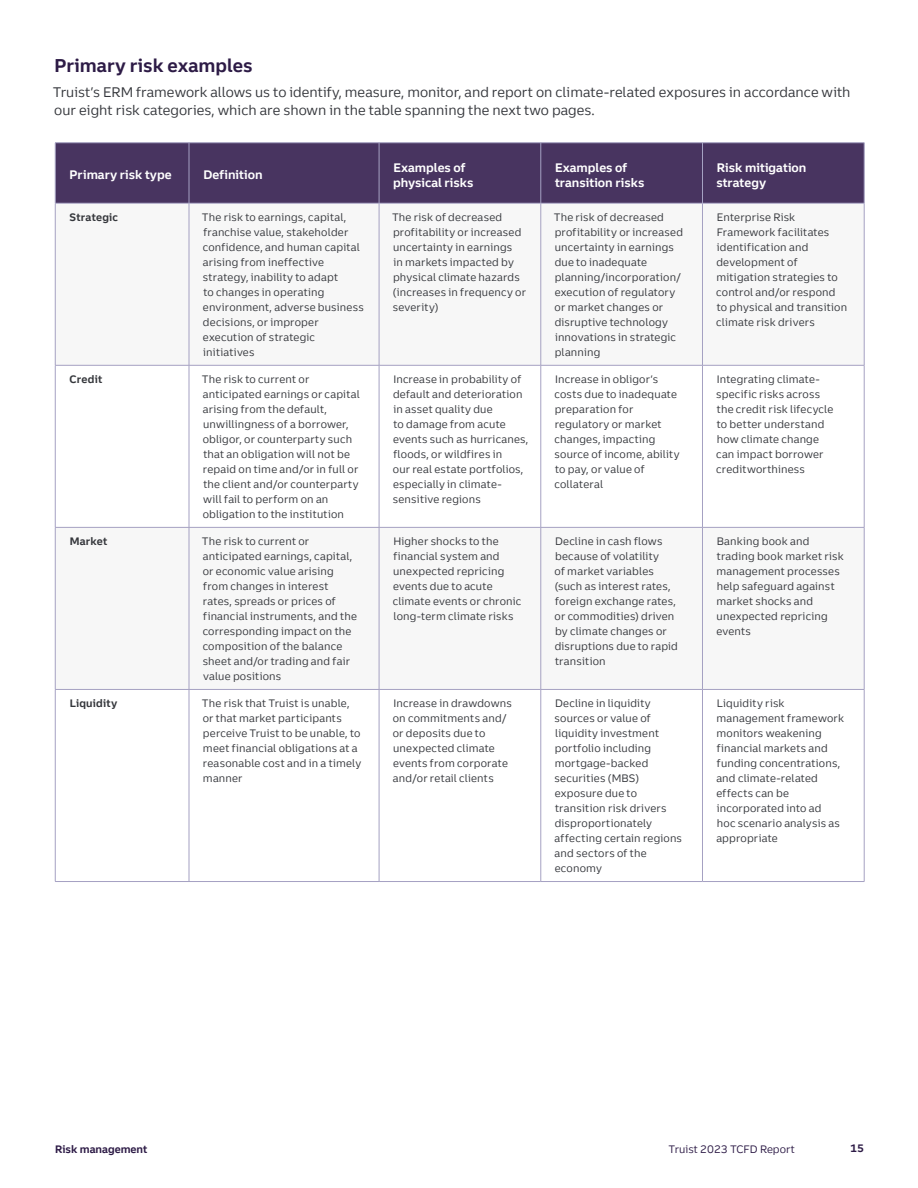
<style>
.page{position:relative;width:918px;height:1188px;background:#fff}
.page>*{position:absolute;margin:0;border:0;box-sizing:border-box;transform-origin:0 0}
.t1{font:700 18px "Truist Trio";color:#2d1b46}
.t2{font:13.5px/18px "Truist Trio";color:#34363b}
.t3{font:700 12px/15px "Truist Trio";color:#fff}
.t4{font:10.5px/15px "Truist Trio";letter-spacing:.015em;color:#34363b}
.t5{font:700 10.5px "Truist Trio";letter-spacing:.02em;color:#34363b}
.t6{font:10.5px "Truist Trio";color:#2d1b46}
.t7{font:700 10.5px "Truist Trio";color:#2d1b46}
</style>
<div class="page">
<div style="left:56px;top:143px;width:808px;height:60px;background:#483460"></div>
<svg style="left:56px;top:204px;width:808px;height:485px"></svg>
<hr style="left:55px;top:142px;width:134px;height:1px;background:#a5a1c2">
<hr style="left:55px;top:143px;width:1px;height:60px;background:#a5a1c2">
<hr style="left:189px;top:142px;width:190px;height:1px;background:#a5a1c2">
<hr style="left:189px;top:143px;width:1px;height:60px;background:#a5a1c2">
<hr style="left:379px;top:142px;width:162px;height:1px;background:#a5a1c2">
<hr style="left:379px;top:143px;width:1px;height:60px;background:#a5a1c2">
<hr style="left:541px;top:142px;width:161px;height:1px;background:#a5a1c2">
<hr style="left:541px;top:143px;width:1px;height:60px;background:#a5a1c2">
<hr style="left:702px;top:142px;width:162px;height:1px;background:#a5a1c2">
<hr style="left:702px;top:143px;width:1px;height:60px;background:#a5a1c2">
<hr style="left:864px;top:143px;width:1px;height:60px;background:#a5a1c2">
<hr style="left:55px;top:203px;width:134px;height:1px;background:#a5a1c2">
<hr style="left:189px;top:203px;width:190px;height:1px;background:#a5a1c2">
<hr style="left:379px;top:203px;width:162px;height:1px;background:#a5a1c2">
<hr style="left:541px;top:203px;width:161px;height:1px;background:#a5a1c2">
<hr style="left:702px;top:203px;width:162px;height:1px;background:#a5a1c2">
<hr style="left:55px;top:203px;width:1px;height:162px;background:#a5a1c2">
<hr style="left:189px;top:203px;width:1px;height:162px;background:#a5a1c2">
<hr style="left:379px;top:203px;width:1px;height:162px;background:#a5a1c2">
<hr style="left:541px;top:203px;width:1px;height:162px;background:#a5a1c2">
<hr style="left:702px;top:203px;width:1px;height:162px;background:#a5a1c2">
<hr style="left:864px;top:203px;width:1px;height:162px;background:#a5a1c2">
<hr style="left:55px;top:365px;width:134px;height:1px;background:#a5a1c2">
<hr style="left:55px;top:365px;width:1px;height:162px;background:#a5a1c2">
<hr style="left:189px;top:365px;width:190px;height:1px;background:#a5a1c2">
<hr style="left:189px;top:365px;width:1px;height:162px;background:#a5a1c2">
<hr style="left:379px;top:365px;width:162px;height:1px;background:#a5a1c2">
<hr style="left:379px;top:365px;width:1px;height:162px;background:#a5a1c2">
<hr style="left:541px;top:365px;width:161px;height:1px;background:#a5a1c2">
<hr style="left:541px;top:365px;width:1px;height:162px;background:#a5a1c2">
<hr style="left:702px;top:365px;width:162px;height:1px;background:#a5a1c2">
<hr style="left:702px;top:365px;width:1px;height:162px;background:#a5a1c2">
<hr style="left:864px;top:365px;width:1px;height:162px;background:#a5a1c2">
<hr style="left:55px;top:527px;width:134px;height:1px;background:#a5a1c2">
<hr style="left:55px;top:528px;width:1px;height:161px;background:#a5a1c2">
<hr style="left:189px;top:527px;width:190px;height:1px;background:#a5a1c2">
<hr style="left:189px;top:528px;width:1px;height:161px;background:#a5a1c2">
<hr style="left:379px;top:527px;width:162px;height:1px;background:#a5a1c2">
<hr style="left:379px;top:528px;width:1px;height:161px;background:#a5a1c2">
<hr style="left:541px;top:527px;width:161px;height:1px;background:#a5a1c2">
<hr style="left:541px;top:528px;width:1px;height:161px;background:#a5a1c2">
<hr style="left:702px;top:527px;width:162px;height:1px;background:#a5a1c2">
<hr style="left:702px;top:528px;width:1px;height:161px;background:#a5a1c2">
<hr style="left:864px;top:528px;width:1px;height:161px;background:#a5a1c2">
<hr style="left:55px;top:689px;width:134px;height:1px;background:#a5a1c2">
<hr style="left:55px;top:690px;width:1px;height:191px;background:#a5a1c2">
<hr style="left:189px;top:689px;width:190px;height:1px;background:#a5a1c2">
<hr style="left:189px;top:690px;width:1px;height:191px;background:#a5a1c2">
<hr style="left:379px;top:689px;width:162px;height:1px;background:#a5a1c2">
<hr style="left:379px;top:690px;width:1px;height:191px;background:#a5a1c2">
<hr style="left:541px;top:689px;width:161px;height:1px;background:#a5a1c2">
<hr style="left:541px;top:690px;width:1px;height:191px;background:#a5a1c2">
<hr style="left:702px;top:689px;width:162px;height:1px;background:#a5a1c2">
<hr style="left:702px;top:690px;width:1px;height:191px;background:#a5a1c2">
<hr style="left:864px;top:690px;width:1px;height:191px;background:#a5a1c2">
<hr style="left:55px;top:881px;width:134px;height:1px;background:#a5a1c2">
<hr style="left:189px;top:881px;width:190px;height:1px;background:#a5a1c2">
<hr style="left:379px;top:881px;width:162px;height:1px;background:#a5a1c2">
<hr style="left:541px;top:881px;width:161px;height:1px;background:#a5a1c2">
<hr style="left:702px;top:881px;width:162px;height:1px;background:#a5a1c2">
<h1 class="t1" style="left:54px;top:54px;width:200px">Primary risk examples</h1>
<p class="t2" style="left:53px;top:83px;width:799px">Truist’s ERM framework allows us to identify, measure, monitor, and report on climate-related exposures in accordance with our eight risk categories, which are shown in the table spanning the next two pages.</p>
<p class="t3" style="left:70px;top:167px;width:104px">Primary risk type</p>
<p class="t3" style="left:203px;top:167px;width:61px">Definition</p>
<p class="t3" style="left:393px;top:160px;width:82px">Examples of physical risks</p>
<p class="t3" style="left:555px;top:160px;width:91px">Examples of transition risks</p>
<p class="t3" style="left:716px;top:160px;width:92px">Risk mitigation strategy</p>
<p class="t5" style="left:70px;top:210px;width:50px">Strategic</p>
<p class="t4" style="left:202px;top:209px;width:163px">The risk to earnings, capital, franchise value, stakeholder confidence, and human capital arising from ineffective strategy, inability to adapt<br>to changes in operating environment, adverse business decisions, or improper execution of strategic initiatives</p>
<p class="t4" style="left:392px;top:209px;width:136px">The risk of decreased profitability or increased uncertainty in earnings<br>in markets impacted by physical climate hazards (increases in frequency or severity)</p>
<p class="t4" style="left:554px;top:209px;width:131px">The risk of decreased profitability or increased uncertainty in earnings due to inadequate planning/incorporation/ execution of regulatory or market changes or disruptive technology innovations in strategic planning</p>
<p class="t4" style="left:716px;top:209px;width:133px">Enterprise Risk<br>Framework facilitates identification and development of mitigation strategies to control and/or respond to physical and transition climate risk drivers</p>
<p class="t5" style="left:69px;top:372px;width:34px">Credit</p>
<p class="t4" style="left:202px;top:371px;width:159px">The risk to current or anticipated earnings or capital arising from the default, unwillingness of a borrower, obligor, or counterparty such that an obligation will not be repaid on time and/or in full or the client and/or counterparty will fail to perform on an obligation to the institution</p>
<p class="t4" style="left:393px;top:371px;width:137px">Increase in probability of default and deterioration in asset quality due<br>to damage from acute events such as hurricanes, floods, or wildfires in<br>our real estate portfolios, especially in climate&shy;sensitive regions</p>
<p class="t4" style="left:555px;top:371px;width:127px">Increase in obligor’s costs due to inadequate preparation for regulatory or market changes, impacting source of income, ability to pay, or value of collateral</p>
<p class="t4" style="left:716px;top:372px;width:119px">Integrating climate&shy;specific risks across the credit risk lifecycle to better understand how climate change can impact borrower creditworthiness</p>
<p class="t5" style="left:70px;top:535px;width:39px">Market</p>
<p class="t4" style="left:202px;top:534px;width:156px">The risk to current or anticipated earnings, capital, or economic value arising from changes in interest rates, spreads or prices of financial instruments, and the corresponding impact on the composition of the balance sheet and/or trading and fair value positions</p>
<p class="t4" style="left:393px;top:534px;width:130px">Higher shocks to the financial system and unexpected repricing events due to acute climate events or chronic long-term climate risks</p>
<p class="t4" style="left:555px;top:534px;width:125px">Decline in cash flows because of volatility<br>of market variables (such as interest rates, foreign exchange rates, or commodities) driven by climate changes or disruptions due to rapid transition</p>
<p class="t4" style="left:716px;top:534px;width:129px">Banking book and trading book market risk management processes help safeguard against market shocks and unexpected repricing events</p>
<p class="t5" style="left:70px;top:697px;width:49px">Liquidity</p>
<p class="t4" style="left:202px;top:696px;width:161px">The risk that Truist is unable, or that market participants perceive Truist to be unable, to meet financial obligations at a reasonable cost and in a timely manner</p>
<p class="t4" style="left:393px;top:696px;width:121px">Increase in drawdowns on commitments and/ or deposits due to unexpected climate events from corporate and/or retail clients</p>
<p class="t4" style="left:555px;top:696px;width:129px">Decline in liquidity sources or value of liquidity investment portfolio including mortgage-backed securities (MBS) exposure due to transition risk drivers disproportionately affecting certain regions and sectors of the economy</p>
<p class="t4" style="left:716px;top:696px;width:129px">Liquidity risk management framework monitors weakening financial markets and funding concentrations, and climate-related effects can be incorporated into ad<br>hoc scenario analysis as appropriate</p>
<p class="t7" style="left:55px;top:1142px;width:94px">Risk management</p>
<p class="t6" style="left:669px;top:1143px;width:128px">Truist 2023 TCFD Report</p>
<p class="t7" style="left:850px;top:1141px;width:15px">15</p>
</div>
